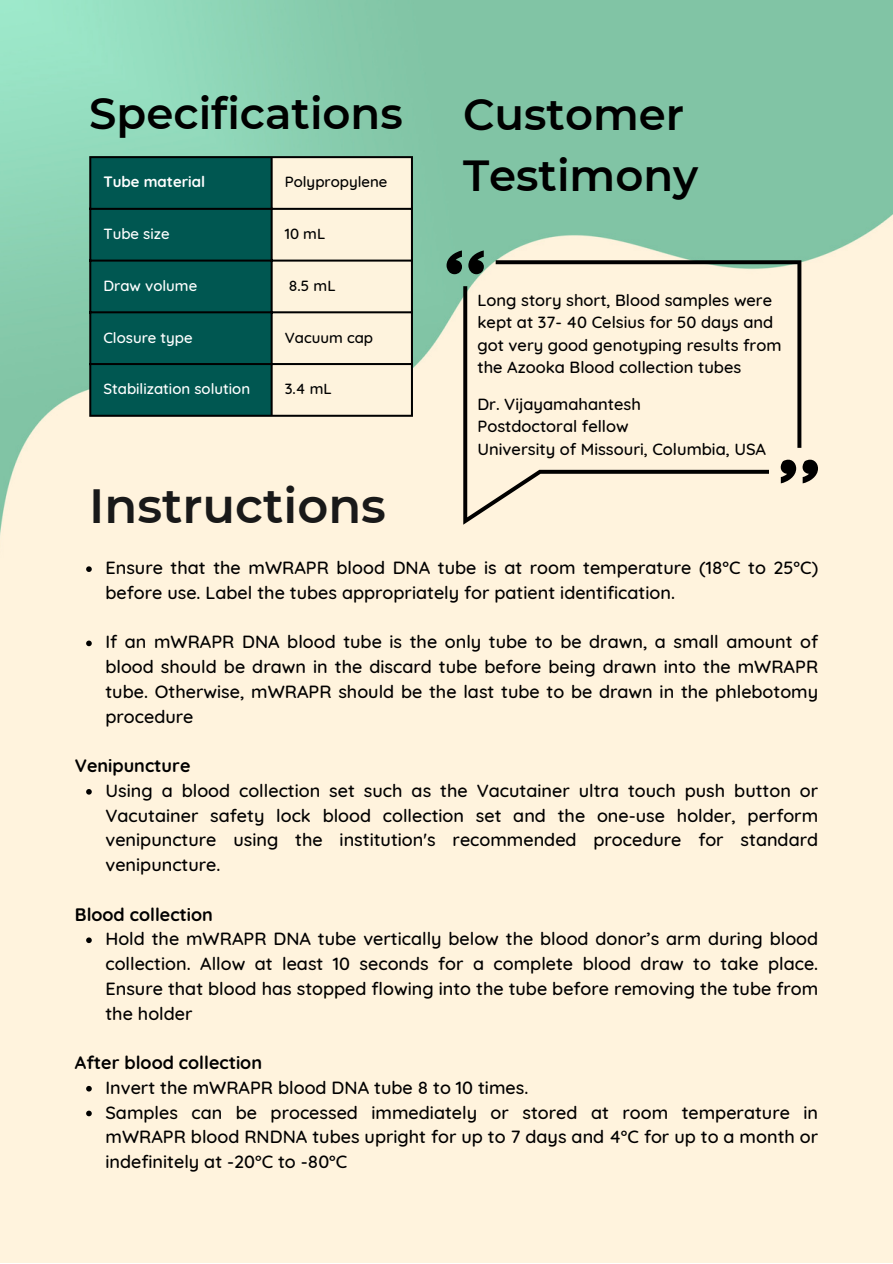
<style>
.page{position:relative;width:893px;height:1264px;background:#fff}
.page>*{position:absolute;margin:0;border:0;box-sizing:border-box;transform-origin:0 0}
.t1{font:600 48px "Montserrat";color:#191919}
.t2{font:600 43.5px "Montserrat";color:#000}
.t3{font:500 18px/24.8px "Quicksand";color:#000;text-align:justify}
.t4{font:700 18px "Quicksand";color:#000}
.t5{font:500 16.5px/22.5px "Quicksand";color:#000}
.t6{font:500 15px "Quicksand";color:#fff}
.t7{font:500 15px "Quicksand";color:#000}
.t8{font:700 15px "Quicksand";color:#fff}
</style>
<div class="page">
<img style="left:0;top:0;width:892px;height:1262px">
<div style="left:91px;top:158px;width:179px;height:257px;background:#005751"></div>
<div style="left:272px;top:158px;width:139px;height:257px;background:#fef3dd"></div>
<hr style="left:89px;top:158px;width:2px;height:257px;background:#000">
<hr style="left:270px;top:158px;width:2px;height:257px;background:#000">
<hr style="left:411px;top:158px;width:2px;height:257px;background:#000">
<hr style="left:89px;top:156px;width:324px;height:2px;background:#000">
<hr style="left:89px;top:208px;width:324px;height:2px;background:#000">
<hr style="left:89px;top:259px;width:324px;height:2px;background:#000">
<hr style="left:89px;top:311px;width:324px;height:2px;background:#000">
<hr style="left:89px;top:363px;width:324px;height:2px;background:#000">
<hr style="left:89px;top:415px;width:324px;height:2px;background:#000">
<svg style="left:495px;top:260px;width:306px;height:188px;background:#d8cfbc"></svg>
<svg style="left:463px;top:286px;width:306px;height:238px;background:#efe4cf"></svg>
<svg style="left:468px;top:250px;width:16px;height:24px"></svg>
<svg style="left:446px;top:250px;width:16px;height:24px"></svg>
<svg style="left:778px;top:457px;width:40px;height:26px"></svg>
<svg style="left:86px;top:566px;width:6px;height:6px"></svg>
<svg style="left:86px;top:640px;width:6px;height:6px"></svg>
<svg style="left:86px;top:789px;width:6px;height:5px"></svg>
<svg style="left:86px;top:937px;width:6px;height:6px"></svg>
<svg style="left:86px;top:1085px;width:6px;height:6px"></svg>
<svg style="left:86px;top:1110px;width:6px;height:6px"></svg>
<p class="t2" style="left:89px;top:87px;width:315px">Specifications</p>
<p class="t8" style="left:103px;top:172px;width:103px">Tube material</p>
<p class="t7" style="left:285px;top:172px;width:104px">Polypropylene</p>
<p class="t6" style="left:103px;top:224px;width:68px">Tube size</p>
<p class="t7" style="left:285px;top:224px;width:42px">10 mL</p>
<p class="t6" style="left:103px;top:276px;width:95px">Draw volume</p>
<p class="t7" style="left:289px;top:276px;width:48px">8.5 mL</p>
<p class="t6" style="left:103px;top:327px;width:91px">Closure type</p>
<p class="t7" style="left:285px;top:327px;width:90px">Vacuum cap</p>
<p class="t6" style="left:103px;top:379px;width:148px">Stabilization solution</p>
<p class="t7" style="left:285px;top:379px;width:48px">3.4 mL</p>
<p class="t1" style="left:89px;top:477px;width:298px">Instructions</p>
<p class="t2" style="left:463px;top:88px;width:223px">Customer</p>
<p class="t2" style="left:463px;top:148px;width:237px">Testimony</p>
<p class="t5" style="left:477px;top:288px;width:305px">Long story short, Blood samples were kept at 37- 40 Celsius for 50 days and got very good genotyping results from the Azooka Blood collection tubes</p>
<p class="t5" style="left:477px;top:392px;width:165px">Dr. Vijayamahantesh</p>
<p class="t5" style="left:477px;top:414px;width:153px">Postdoctoral fellow</p>
<p class="t5" style="left:477px;top:437px;width:290px">University of Missouri, Columbia, USA</p>
<p class="t3" style="left:105px;top:555px;width:714px">Ensure that the mWRAPR blood DNA tube is at room temperature (18°C to 25°C) before use. Label the tubes appropriately for patient identification.</p>
<p class="t3" style="left:105px;top:629px;width:714px">If an mWRAPR DNA blood tube is the only tube to be drawn, a small amount of blood should be drawn in the discard tube before being drawn into the mWRAPR tube. Otherwise, mWRAPR should be the last tube to be drawn in the phlebotomy procedure</p>
<p class="t4" style="left:75px;top:754px;width:117px">Venipuncture</p>
<p class="t3" style="left:105px;top:777px;width:714px">Using a blood collection set such as the Vacutainer ultra touch push button or Vacutainer safety lock blood collection set and the one-use holder, perform venipuncture using the institution's recommended procedure for standard venipuncture.</p>
<p class="t4" style="left:75px;top:902px;width:140px">Blood collection</p>
<p class="t3" style="left:105px;top:926px;width:714px">Hold the mWRAPR DNA tube vertically below the blood donor’s arm during blood collection. Allow at least 10 seconds for a complete blood draw to take place.<br>Ensure that blood has stopped flowing into the tube before removing the tube from the holder</p>
<p class="t4" style="left:75px;top:1051px;width:189px">After blood collection</p>
<p class="t3" style="left:105px;top:1074px;width:424px">Invert the mWRAPR blood DNA tube 8 to 10 times.</p>
<p class="t3" style="left:105px;top:1099px;width:714px">Samples can be processed immediately or stored at room temperature in mWRAPR blood RNDNA tubes upright for up to 7 days and 4°C for up to a month or indefinitely at -20°C to -80°C</p>
</div>
